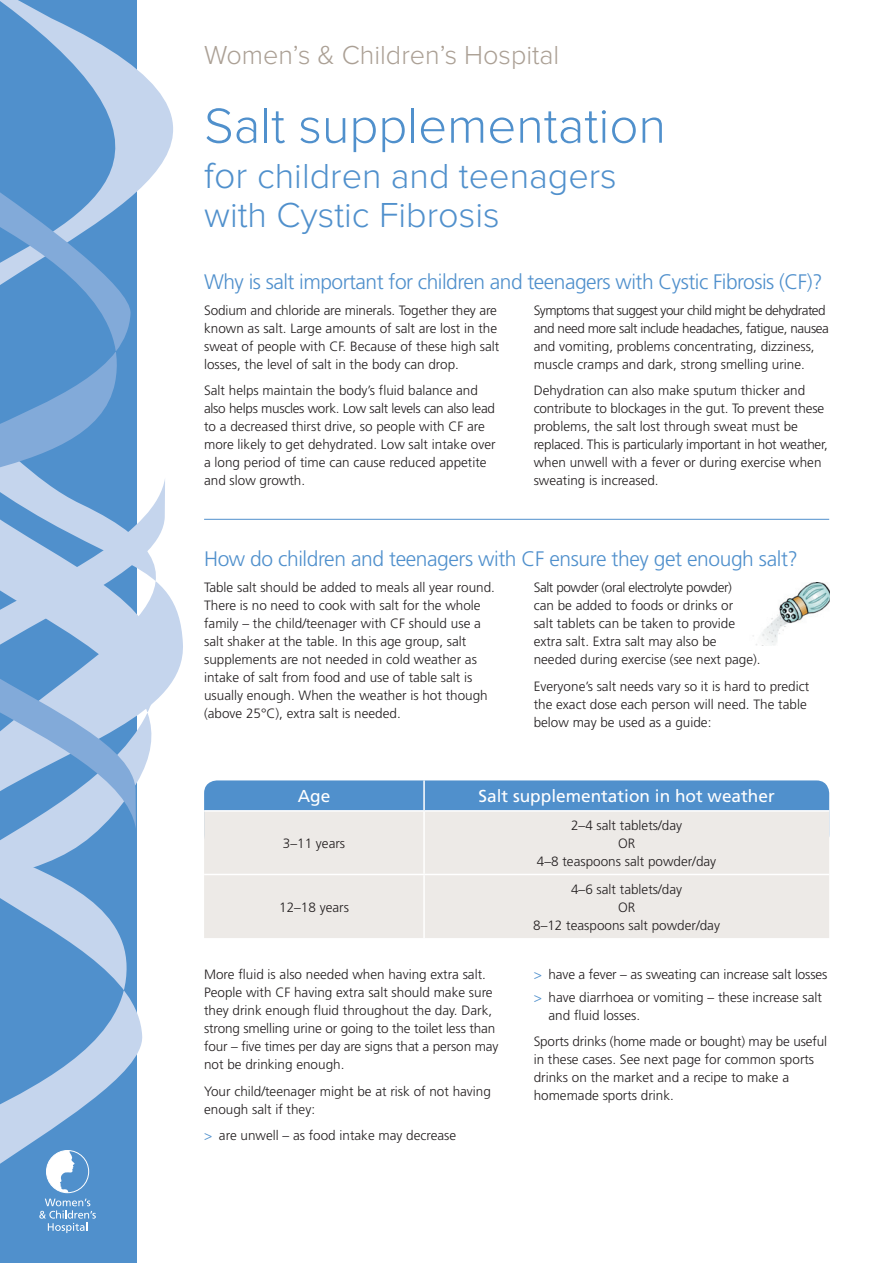
<style>
.page{position:relative;width:893px;height:1263px;background:#fff}
.page>*{position:absolute;margin:0;border:0;box-sizing:border-box;transform-origin:0 0}
.Functional_Title{font:300 51px "Proxima Nova";color:#5090cc}
.Functional_Title-2{font:300 36px/39px "Proxima Nova";color:#5090cc}
.t1{font:300 27px "Proxima Nova";color:#aba095}
.Subhead_1{font:300 21px "Frutiger";letter-spacing:-.025em;color:#5090cc}
.Subhead_2{font:17.25px "Frutiger";color:#fff}
.Body_Copy{font:300 13.5px/18px "Frutiger";color:#231f20}
.Body_Copy-2{font:300 13.5px/18px "Frutiger";letter-spacing:-.03em;color:#231f20}
.s1{font-size:37.5px}
.s2{color:#5090cc}
</style>
<div class="page">
<div style="left:0;top:0;width:136px;height:1263px;background:#5090cc"></div>
<div style="left:204px;top:780px;width:625px;height:67px;background:#5090cc;border-radius:13px"></div>
<div style="left:204px;top:812px;width:625px;height:126px;background:#edeae7"></div>
<hr style="left:423px;top:780px;width:2px;height:30px;background:#fff">
<hr style="left:204px;top:810px;width:220px;height:2px;background:#fff">
<hr style="left:424px;top:810px;width:405px;height:2px;background:#fff">
<hr style="left:423px;top:812px;width:2px;height:62px;background:#fff">
<hr style="left:204px;top:874px;width:220px;height:1px;background:#fff">
<hr style="left:424px;top:874px;width:405px;height:1px;background:#fff">
<hr style="left:423px;top:875px;width:2px;height:63px;background:#fff">
<img style="left:753px;top:582px;width:76px;height:63px">
<hr style="left:204px;top:519px;width:625px;height:1px;background:#5090cc">
<svg style="left:0;top:803px;width:137px;height:42px;fill:#c5d5ed"></svg>
<svg style="left:81px;top:591px;width:102px;height:212px"></svg>
<svg style="left:0;top:0;width:173px;height:179px"></svg>
<svg style="left:0;top:845px;width:143px;height:331px"></svg>
<svg style="left:0;top:668px;width:136px;height:161px"></svg>
<svg style="left:0;top:179px;width:165px;height:477px"></svg>
<svg style="left:39px;top:1150px;width:57px;height:83px"></svg>
<p class="t1" style="left:204px;top:43px;width:357px">Women’s &amp; Children’s Hospital</p>
<p class="Functional_Title" style="left:204px;top:102px;width:463px">Salt supplementation</p>
<p class="Functional_Title-2" style="left:204px;top:158px;width:414px"><span class="s1">for</span> children and teenagers with Cystic Fibrosis</p>
<p class="Subhead_1" style="left:204px;top:269px;width:620px">Why is salt important for children and teenagers with Cystic Fibrosis (CF)?</p>
<p class="Body_Copy" style="left:204px;top:301px;width:297px">Sodium and chloride are minerals. Together they are known as salt. Large amounts of salt are lost in the sweat of people with CF. Because of these high salt losses, the level of salt in the body can drop.</p>
<p class="Body_Copy" style="left:204px;top:382px;width:293px">Salt helps maintain the body’s fluid balance and also helps muscles work. Low salt levels can also lead to a decreased thirst drive, so people with CF are more likely to get dehydrated. Low salt intake over a long period of time can cause reduced appetite and slow growth.</p>
<p class="Body_Copy-2" style="left:534px;top:301px;width:297px">Symptoms that suggest your child might be dehydrated and need more salt include headaches, fatigue, nausea and vomiting, problems concentrating, dizziness, muscle cramps and dark, strong smelling urine.</p>
<p class="Body_Copy" style="left:534px;top:382px;width:296px">Dehydration can also make sputum thicker and contribute to blockages in the gut. To prevent these problems, the salt lost through sweat must be replaced. This is particularly important in hot weather, when unwell with a fever or during exercise when sweating is increased.</p>
<p class="Subhead_1" style="left:204px;top:547px;width:595px">How do children and teenagers with CF ensure they get enough salt?</p>
<p class="Body_Copy" style="left:204px;top:579px;width:292px">Table salt should be added to meals all year round.<br>There is no need to cook with salt for the whole family – the child/teenager with CF should use a salt shaker at the table. In this age group, salt supplements are not needed in cold weather as intake of salt from food and use of table salt is usually enough. When the weather is hot though (above 25°C), extra salt is needed.</p>
<p class="Body_Copy" style="left:534px;top:579px;width:229px">Salt powder (oral electrolyte powder)<br>can be added to foods or drinks or<br>salt tablets can be taken to provide extra salt. Extra salt may also be needed during exercise (see next page).</p>
<p class="Body_Copy" style="left:534px;top:677px;width:277px">Everyone’s salt needs vary so it is hard to predict the exact dose each person will need. The table below may be used as a guide:</p>
<p class="Subhead_2" style="left:298px;top:786px;width:34px">Age</p>
<p class="Subhead_2" style="left:478px;top:786px;width:298px">Salt supplementation in hot weather</p>
<p class="Body_Copy" style="left:283px;top:834px;width:64px">3–11 years</p>
<p class="Body_Copy" style="left:537px;top:816px;width:181px;text-align:center">2–4 salt tablets/day<br>OR<br>4–8 teaspoons salt powder/day</p>
<p class="Body_Copy" style="left:279px;top:898px;width:71px">12–18 years</p>
<p class="Body_Copy" style="left:204px;top:966px;width:296px">More fluid is also needed when having extra salt.<br>People with CF having extra salt should make sure they drink enough fluid throughout the day. Dark, strong smelling urine or going to the toilet less than four – five times per day are signs that a person may not be drinking enough.</p>
<p class="Body_Copy" style="left:204px;top:1082px;width:288px">Your child/teenager might be at risk of not having enough salt if they:</p>
<p class="Body_Copy" style="left:204px;top:1127px;width:254px"><span class="s2">&gt;</span> are unwell – as food intake may decrease</p>
<p class="Body_Copy" style="left:533px;top:880px;width:188px;text-align:center">4–6 salt tablets/day<br>OR<br>8–12 teaspoons salt powder/day</p>
<p class="Body_Copy" style="left:534px;top:966px;width:295px"><span class="s2">&gt;</span> have a fever – as sweating can increase salt losses</p>
<p class="Body_Copy" style="left:549px;top:988px;width:275px;text-indent:-15px"><span class="s2">&gt;</span> have diarrhoea or vomiting – these increase salt and fluid losses.</p>
<p class="Body_Copy" style="left:534px;top:1032px;width:295px">Sports drinks (home made or bought) may be useful in these cases. See next page for common sports drinks on the market and a recipe to make a homemade sports drink.</p>
</div>
